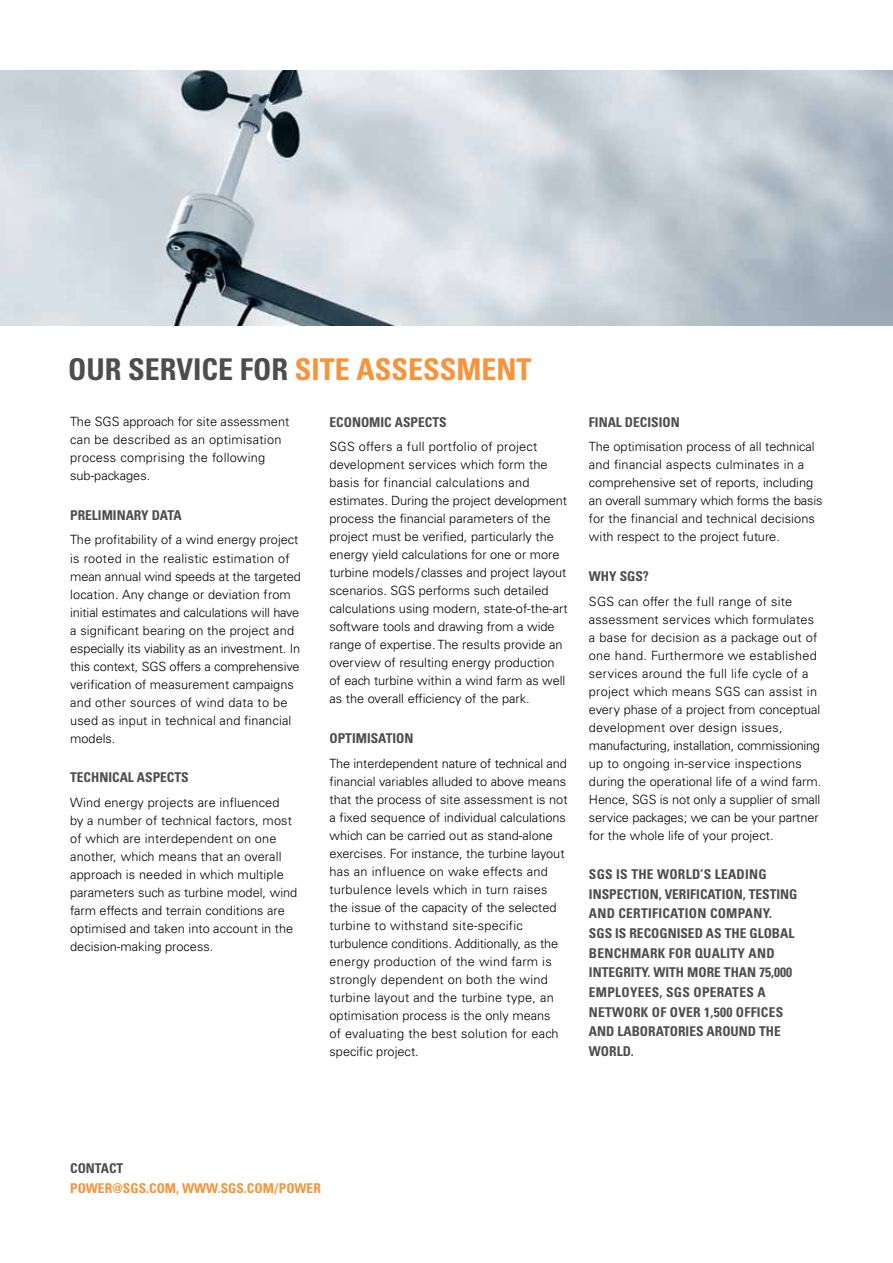
<style>
.page{position:relative;width:893px;height:1263px;background:#fff}
.page>*{position:absolute;margin:0;border:0;box-sizing:border-box;transform-origin:0 0}
.t1{font:700 condensed 30px "Univers LT Std";color:#f7933a}
.t2{font:700 condensed 13.5px/19.6px "Univers LT Std";color:#4d4d4f}
.t3{font:700 condensed 13.5px "Univers LT Std";color:#f7933a}
.t4{font:300 12.75px/18px "Univers LT Std";color:#000}
.t5{font:300 12.75px/18px "Univers LT Std";letter-spacing:.02em;color:#000}
.s1{color:#4d4d4f}
</style>
<div class="page">
<img style="left:1px;top:70px;width:892px;height:255px">
<img style="left:0;top:70px;width:1px;height:255px">
<h1 class="t1" style="left:68px;top:351px;width:465px"><span class="s1">OUR SERVICE FOR</span> SITE ASSESSMENT</h1>
<p class="t5" style="left:70px;top:412px;width:221px">The SGS approach for site assessment can be described as an optimisation process comprising the following sub-packages.</p>
<p class="t2" style="left:70px;top:505px;width:113px">PRELIMINARY DATA</p>
<p class="t4" style="left:70px;top:531px;width:232px">The profitability of a wind energy project is rooted in the realistic estimation of mean annual wind speeds at the targeted location. Any change or deviation from initial estimates and calculations will have a significant bearing on the project and especially its viability as an investment. In this context, SGS offers a comprehensive verification of measurement campaigns and other sources of wind data to be used as input in technical and financial models.</p>
<p class="t2" style="left:70px;top:767px;width:119px">TECHNICAL ASPECTS</p>
<p class="t4" style="left:70px;top:793px;width:229px">Wind energy projects are influenced<br>by a number of technical factors, most of which are interdependent on one another, which means that an overall approach is needed in which multiple parameters such as turbine model, wind farm effects and terrain conditions are optimised and taken into account in the decision-making process.</p>
<p class="t2" style="left:330px;top:412px;width:117px">ECONOMIC ASPECTS</p>
<p class="t4" style="left:330px;top:438px;width:240px">SGS offers a full portfolio of project development services which form the basis for financial calculations and estimates. During the project development process the financial parameters of the project must be verified, particularly the energy yield calculations for one or more turbine models/classes and project layout scenarios. SGS performs such detailed calculations using modern, state-of-the-art software tools and drawing from a wide range of expertise. The results provide an overview of resulting energy production of each turbine within a wind farm as well as the overall efficiency of the park.</p>
<p class="t2" style="left:330px;top:728px;width:85px">OPTIMISATION</p>
<p class="t4" style="left:330px;top:754px;width:240px">The interdependent nature of technical and financial variables alluded to above means that the process of site assessment is not a fixed sequence of individual calculations which can be carried out as stand-alone exercises. For instance, the turbine layout has an influence on wake effects and turbulence levels which in turn raises the issue of the capacity of the selected turbine to withstand site-specific turbulence conditions. Additionally, as the energy production of the wind farm is strongly dependent on both the wind turbine layout and the turbine type, an optimisation process is the only means<br>of evaluating the best solution for each specific project.</p>
<p class="t2" style="left:589px;top:412px;width:92px">FINAL DECISION</p>
<p class="t4" style="left:589px;top:438px;width:235px">The optimisation process of all technical and financial aspects culminates in a comprehensive set of reports, including an overall summary which forms the basis for the financial and technical decisions with respect to the project future.</p>
<p class="t2" style="left:589px;top:566px;width:62px">WHY SGS?</p>
<p class="t4" style="left:589px;top:592px;width:234px">SGS can offer the full range of site assessment services which formulates a base for decision as a package out of one hand. Furthermore we established services around the full life cycle of a project which means SGS can assist in every phase of a project from conceptual development over design issues, manufacturing, installation, commissioning up to ongoing in-service inspections during the operational life of a wind farm.<br>Hence, SGS is not only a supplier of small service packages; we can be your partner for the whole life of your project.</p>
<p class="t2" style="left:589px;top:864px;width:210px">SGS IS THE WORLD’S LEADING<br>INSPECTION, VERIFICATION, TESTING<br>AND CERTIFICATION COMPANY.<br>SGS IS RECOGNISED AS THE GLOBAL<br>BENCHMARK FOR QUALITY AND<br>INTEGRITY. WITH MORE THAN 75,000<br>EMPLOYEES, SGS OPERATES A<br>NETWORK OF OVER 1,500 OFFICES<br>AND LABORATORIES AROUND THE<br>WORLD.</p>
<p class="t2" style="left:70px;top:1158px;width:55px">CONTACT</p>
<p class="t3" style="left:70px;top:1180px;width:252px">POWER@SGS.COM, WWW.SGS.COM/POWER</p>
</div>
